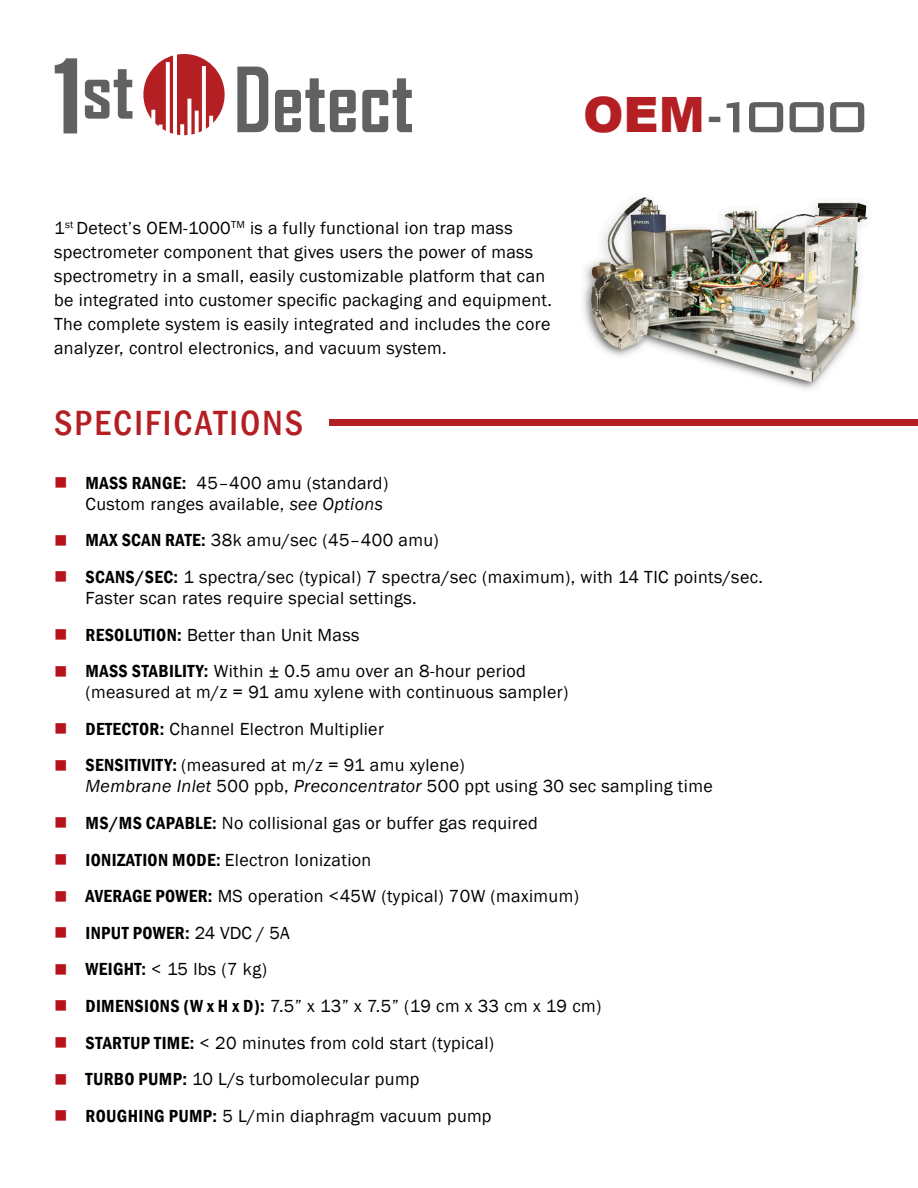
<style>
.page{position:relative;width:918px;height:1188px;background:#fff}
.page>*{position:absolute;margin:0;border:0;box-sizing:border-box;transform-origin:0 0}
.t1{font:500 58.5px "Bank Gothic BT";color:#5f6062}
.t2{font:500 condensed 36px "Franklin Gothic";letter-spacing:.06em;color:#b41f23}
.Square_Bullet_List{font:18px/24px "Franklin Gothic";letter-spacing:.02em;color:#000}
.Square_Bullet_List-2{font:600 condensed 18px "Franklin Gothic";letter-spacing:.02em;color:#000}
.s1{font-family:"Arial";font-weight:900;font-size:48.75px;color:#b41f23}
.s2{font-family:"Franklin Gothic";font-weight:600;font-size:48.75px}
.s3{color:#b5121b}
.s4{font-weight:600;font-stretch:condensed}
.s5{font-style:italic}
.s6{font-weight:400;font-stretch:normal}
</style>
<div class="page">
<div style="left:329px;top:419px;width:589px;height:7px;background:#b41f23"></div>
<svg style="left:143px;top:54px;width:82px;height:81px"></svg>
<svg style="left:55px;top:58px;width:22px;height:75px"></svg>
<svg style="left:85px;top:69px;width:48px;height:50px"></svg>
<svg style="left:237px;top:67px;width:31px;height:65px"></svg>
<svg style="left:275px;top:78px;width:81px;height:54px"></svg>
<svg style="left:362px;top:78px;width:50px;height:54px"></svg>
<img style="left:583px;top:197px;width:285px;height:192px">
<p class="t1" style="left:583px;top:85px;width:288px"><span class="s1">OEM</span> <span class="s2">-</span>1000</p>
<p class="Square_Bullet_List" style="left:54px;top:216px;width:499px">1<sup>st</sup> Detect’s OEM-1000<sup>TM</sup> is a fully functional ion trap mass spectrometer component that gives users the power of mass spectrometry in a small, easily customizable platform that can be integrated into customer specific packaging and equipment.<br>The complete system is easily integrated and includes the core analyzer, control electronics, and vacuum system.</p>
<p class="t2" style="left:54px;top:399px;width:251px">SPECIFICATIONS</p>
<p class="Square_Bullet_List" style="left:54px;top:473px;width:336px;line-height:21px;text-align:right"><span class="s3">■</span> <span class="s4">MASS RANGE:</span> 45–400 amu (standard)<br>Custom ranges available, <span class="s5">see Options</span></p>
<p class="Square_Bullet_List" style="left:54px;top:529px;width:386px"><span class="s3">■</span> <span class="s4">MAX SCAN RATE:</span> 38k amu/sec (45–400 amu)</p>
<p class="Square_Bullet_List" style="left:86px;top:567px;width:679px;line-height:21px;text-indent:-32px"><span class="s3">■</span> <span class="s4">SCANS/SEC:</span> 1 spectra/sec (typical) 7 spectra/sec (maximum), with 14 TIC points/sec.<br>Faster scan rates require special settings.</p>
<p class="Square_Bullet_List" style="left:54px;top:623px;width:307px"><span class="s3">■</span> <span class="s4">RESOLUTION:</span> Better than Unit Mass</p>
<p class="Square_Bullet_List" style="left:54px;top:660px;width:473px"><span class="s3">■</span> <span class="s4">MASS STABILITY:</span> Within ± 0.5 amu over an 8-hour period</p>
<p class="Square_Bullet_List" style="left:86px;top:681px;width:484px">(measured at m/z = 91 amu xylene with continuous sampler)</p>
<p class="Square_Bullet_List" style="left:54px;top:717px;width:331px"><span class="s3">■</span> <span class="s4">DETECTOR:</span> Channel Electron Multiplier</p>
<p class="Square_Bullet_List" style="left:54px;top:754px;width:412px"><span class="s3">■</span> <span class="s4">SENSITIVITY:</span> (measured at m/z = 91 amu xylene)</p>
<p class="Square_Bullet_List" style="left:86px;top:775px;width:629px"><span class="s5">Membrane Inlet</span> 500 ppb, <span class="s5">Preconcentrator</span> 500 ppt using 30 sec sampling time</p>
<p class="Square_Bullet_List" style="left:54px;top:811px;width:485px"><span class="s3">■</span> <span class="s4">MS/MS CAPABLE:</span> No collisional gas or buffer gas required</p>
<p class="Square_Bullet_List" style="left:54px;top:848px;width:319px"><span class="s3">■</span> <span class="s4">IONIZATION MODE:</span> Electron Ionization</p>
<p class="Square_Bullet_List" style="left:54px;top:885px;width:526px"><span class="s3">■</span> <span class="s4">AVERAGE POWER:</span> MS operation &lt;45W (typical) 70W (maximum)</p>
<p class="Square_Bullet_List-2" style="left:54px;top:921px;width:237px"><span class="s3">■</span> INPUT POWER: <span class="s6">24 VDC / 5A</span></p>
<p class="Square_Bullet_List" style="left:54px;top:958px;width:214px"><span class="s3">■</span> <span class="s4">WEIGHT:</span> &lt; 15 lbs (7 kg)</p>
<p class="Square_Bullet_List" style="left:54px;top:994px;width:549px"><span class="s3">■</span> <span class="s4">DIMENSIONS (W x H x D):</span> 7.5” x 13” x 7.5” (19 cm x 33 cm x 19 cm)</p>
<p class="Square_Bullet_List" style="left:54px;top:1031px;width:442px"><span class="s3">■</span> <span class="s4">STARTUP TIME:</span> &lt; 20 minutes from cold start (typical)</p>
<p class="Square_Bullet_List" style="left:54px;top:1068px;width:367px"><span class="s3">■</span> <span class="s4">TURBO PUMP:</span> 10 L/s turbomolecular pump</p>
<p class="Square_Bullet_List" style="left:54px;top:1104px;width:439px"><span class="s3">■</span> <span class="s4">ROUGHING PUMP:</span> 5 L/min diaphragm vacuum pump</p>
</div>
